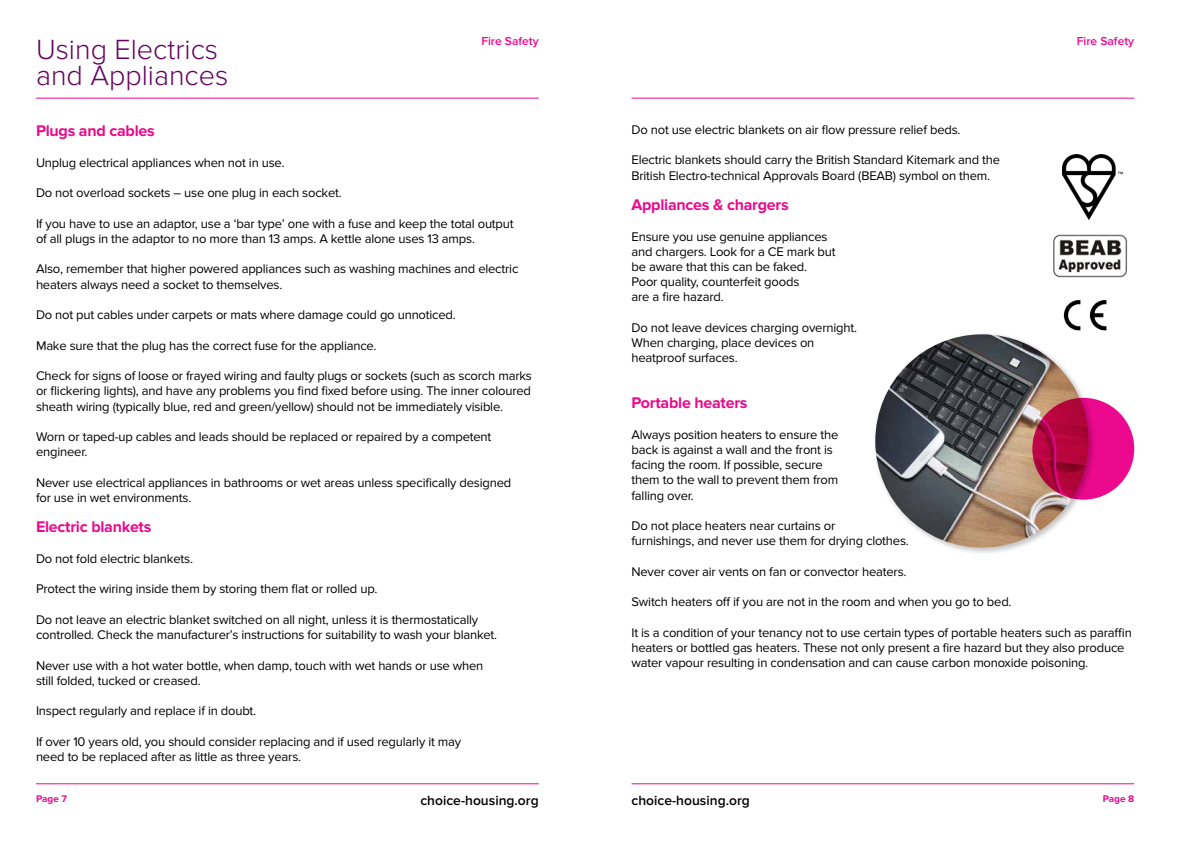
<style>
.page{position:relative;width:1191px;height:842px;background:#fff}
.page>*{position:absolute;margin:0;border:0;box-sizing:border-box;transform-origin:0 0}
.t1{font:300 28.8px/26.4px "Proxima Nova";color:#650360}
.t2{font:700 16px "Proxima Nova";letter-spacing:-.015em;color:#ec098d}
.t3{font:600 13.9px "Proxima Nova";color:#000}
.t4{font:13px/15.2px "Proxima Nova";letter-spacing:-.015em;color:#000}
.t5{font:600 12px "Proxima Nova";color:#ec098d}
.t6{font:700 10px "Proxima Nova";color:#ec098d}
</style>
<div class="page">
<hr style="left:36px;top:98px;width:503px;height:1px;background:#ec098d">
<hr style="left:36px;top:783px;width:503px;height:1px;background:#ec098d">
<hr style="left:631px;top:98px;width:503px;height:1px;background:#ec098d">
<hr style="left:631px;top:783px;width:503px;height:1px;background:#ec098d">
<div style="left:872px;top:332px;width:225px;height:224px;background:#000;opacity:.25"></div>
<img style="left:875px;top:334px;width:213px;height:214px;border-radius:107px">
<svg style="left:1032px;top:398px;width:102px;height:102px;background:#cb0863"></svg>
<img style="left:1053px;top:235px;width:75px;height:42px">
<img style="left:1062px;top:155px;width:60px;height:65px">
<img style="left:1058px;top:299px;width:49px;height:38px">
<h1 class="t1" style="left:36px;top:37px;width:194px">Using Electrics and Appliances</h1>
<p class="t5" style="left:481px;top:35px;width:59px">Fire Safety</p>
<p class="t5" style="left:1076px;top:35px;width:59px">Fire Safety</p>
<p class="t2" style="left:36px;top:122px;width:120px">Plugs and cables</p>
<p class="t4" style="left:36px;top:155px;width:250px">Unplug electrical appliances when not in use.</p>
<p class="t4" style="left:36px;top:185px;width:307px">Do not overload sockets – use one plug in each socket.</p>
<p class="t4" style="left:36px;top:216px;width:479px">If you have to use an adaptor, use a ‘bar type’ one with a fuse and keep the total output of all plugs in the adaptor to no more than 13 amps. A kettle alone uses 13 amps.</p>
<p class="t4" style="left:36px;top:262px;width:484px">Also, remember that higher powered appliances such as washing machines and electric heaters always need a socket to themselves.</p>
<p class="t4" style="left:36px;top:307px;width:421px">Do not put cables under carpets or mats where damage could go unnoticed.</p>
<p class="t4" style="left:36px;top:338px;width:342px">Make sure that the plug has the correct fuse for the appliance.</p>
<p class="t4" style="left:36px;top:368px;width:497px;text-align:justify">Check for signs of loose or frayed wiring and faulty plugs or sockets (such as scorch marks or flickering lights), and have any problems you find fixed before using. The inner coloured sheath wiring (typically blue, red and green/yellow) should not be immediately visible.</p>
<p class="t4" style="left:36px;top:429px;width:457px">Worn or taped-up cables and leads should be replaced or repaired by a competent engineer.</p>
<p class="t4" style="left:36px;top:475px;width:477px">Never use electrical appliances in bathrooms or wet areas unless specifically designed for use in wet environments.</p>
<p class="t2" style="left:36px;top:518px;width:117px">Electric blankets</p>
<p class="t4" style="left:36px;top:551px;width:158px">Do not fold electric blankets.</p>
<p class="t4" style="left:36px;top:582px;width:343px">Protect the wiring inside them by storing them flat or rolled up.</p>
<p class="t4" style="left:36px;top:612px;width:463px">Do not leave an electric blanket switched on all night, unless it is thermostatically controlled. Check the manufacturer’s instructions for suitability to wash your blanket.</p>
<p class="t4" style="left:36px;top:658px;width:449px">Never use with a hot water bottle, when damp, touch with wet hands or use when still folded, tucked or creased.</p>
<p class="t4" style="left:36px;top:703px;width:222px">Inspect regularly and replace if in doubt.</p>
<p class="t4" style="left:36px;top:734px;width:427px">If over 10 years old, you should consider replacing and if used regularly it may need to be replaced after as little as three years.</p>
<p class="t4" style="left:631px;top:122px;width:330px">Do not use electric blankets on air flow pressure relief beds.</p>
<p class="t4" style="left:631px;top:153px;width:370px">Electric blankets should carry the British Standard Kitemark and the<br>British Electro-technical Approvals Board (BEAB) symbol on them.</p>
<p class="t2" style="left:631px;top:195px;width:159px">Appliances &amp; chargers</p>
<p class="t4" style="left:631px;top:229px;width:206px">Ensure you use genuine appliances and chargers. Look for a CE mark but be aware that this can be faked.<br>Poor quality, counterfeit goods<br>are a fire hazard.</p>
<p class="t4" style="left:631px;top:320px;width:227px">Do not leave devices charging overnight.<br>When charging, place devices on heatproof surfaces.</p>
<p class="t2" style="left:631px;top:394px;width:117px">Portable heaters</p>
<p class="t4" style="left:631px;top:427px;width:208px">Always position heaters to ensure the back is against a wall and the front is facing the room. If possible, secure them to the wall to prevent them from falling over.</p>
<p class="t4" style="left:631px;top:518px;width:279px">Do not place heaters near curtains or<br>furnishings, and never use them for drying clothes.</p>
<p class="t4" style="left:631px;top:564px;width:276px">Never cover air vents on fan or convector heaters.</p>
<p class="t4" style="left:631px;top:594px;width:381px">Switch heaters off if you are not in the room and when you go to bed.</p>
<p class="t4" style="left:631px;top:625px;width:502px">It is a condition of your tenancy not to use certain types of portable heaters such as paraffin heaters or bottled gas heaters. These not only present a fire hazard but they also produce water vapour resulting in condensation and can cause carbon monoxide poisoning.</p>
<p class="t6" style="left:36px;top:792px;width:32px">Page 7</p>
<p class="t3" style="left:420px;top:792px;width:120px">choice-housing.org</p>
<p class="t3" style="left:631px;top:792px;width:120px">choice-housing.org</p>
<p class="t6" style="left:1102px;top:792px;width:33px">Page 8</p>
</div>
